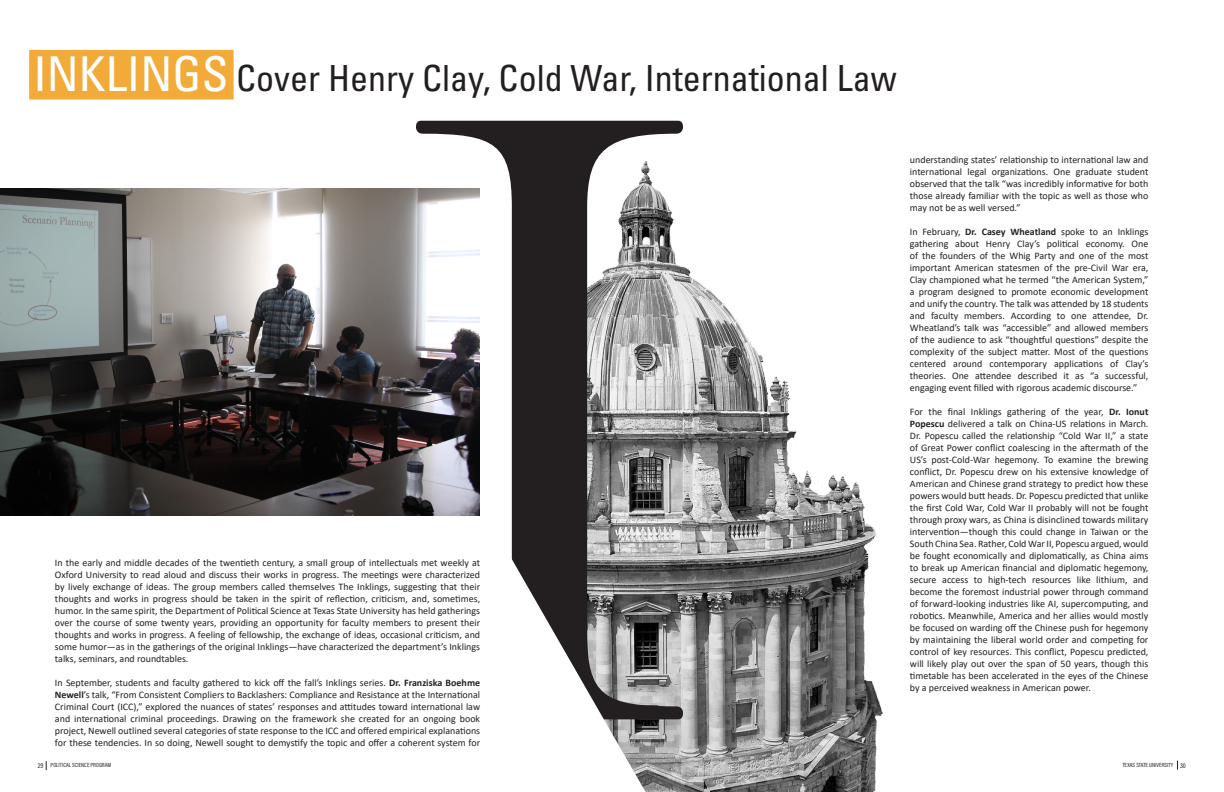
<style>
.page{position:relative;width:1224px;height:792px;background:#fff}
.page>*{position:absolute;margin:0;border:0;box-sizing:border-box;transform-origin:0 0}
.t1{font:1296px "Great Victorian Standard";color:#231f20}
.t2{font:condensed 36px "Univers LT Std";color:#231f20}
.t3{font:10px/12px "Calibri";color:#231f20;text-align:justify}
.t4{font:6px "Acumin Pro Cond";color:#231f20}
.s1{font-size:48px;color:#fff}
.s2{font-weight:700}
.s3{font-size:7px}
</style>
<div class="page">
<div style="left:29px;top:50px;width:205px;height:49px;background:#f2ab39"></div>
<img style="left:523px;top:162px;width:360px;height:630px">
<svg style="left:522px;top:523px;width:124px;height:269px"></svg>
<img style="left:0;top:188px;width:480px;height:328px">
<p class="t2" style="left:34px;top:55px;width:865px"><span class="s1">INKLINGS</span> Cover Henry Clay, Cold War, International Law</p>
<p class="t1" style="left:387px;top:-85px;width:325px">I</p>
<p class="t3" style="left:55px;top:557px;width:427px">In the early and middle decades of the twentieth century, a small group of intellectuals met weekly at Oxford University to read aloud and discuss their works in progress. The meetings were characterized by lively exchange of ideas. The group members called themselves The Inklings, suggesting that their thoughts and works in progress should be taken in the spirit of reflection, criticism, and, sometimes, humor. In the same spirit, the Department of Political Science at Texas State University has held gatherings over the course of some twenty years, providing an opportunity for faculty members to present their thoughts and works in progress. A feeling of fellowship, the exchange of ideas, occasional criticism, and some humor—as in the gatherings of the original Inklings—have characterized the department’s Inklings talks, seminars, and roundtables.</p>
<p class="t3" style="left:55px;top:677px;width:427px">In September, students and faculty gathered to kick off the fall’s Inklings series. <span class="s2">Dr. Franziska Boehme Newell</span>’s talk, “From Consistent Compliers to Backlashers: Compliance and Resistance at the International Criminal Court (ICC),” explored the nuances of states’ responses and attitudes toward international law and international criminal proceedings. Drawing on the framework she created for an ongoing book project, Newell outlined several categories of state response to the ICC and offered empirical explanations for these tendencies. In so doing, Newell sought to demystify the topic and offer a coherent system for</p>
<p class="t4" style="left:38px;top:761px;width:75px"><span class="s3">29</span> POLITICAL SCIENCE PROGRAM</p>
<p class="t3" style="left:910px;top:154px;width:240px">understanding states’ relationship to international law and international legal organizations. One graduate student observed that the talk “was incredibly informative for both those already familiar with the topic as well as those who may not be as well versed.”</p>
<p class="t3" style="left:910px;top:226px;width:240px">In February, <span class="s2">Dr. Casey Wheatland</span> spoke to an Inklings gathering about Henry Clay’s political economy. One of the founders of the Whig Party and one of the most important American statesmen of the pre-Civil War era, Clay championed what he termed “the American System,” a program designed to promote economic development and unify the country. The talk was attended by 18 students and faculty members. According to one attendee, Dr.<br>Wheatland’s talk was “accessible” and allowed members of the audience to ask “thoughtful questions” despite the complexity of the subject matter. Most of the questions centered around contemporary applications of Clay’s theories. One attendee described it as “a successful, engaging event filled with rigorous academic discourse.”</p>
<p class="t3" style="left:910px;top:406px;width:240px">For the final Inklings gathering of the year, <span class="s2">Dr. Ionut Popescu</span> delivered a talk on China-US relations in March.<br>Dr. Popescu called the relationship “Cold War II,” a state of Great Power conflict coalescing in the aftermath of the US’s post-Cold-War hegemony. To examine the brewing conflict, Dr. Popescu drew on his extensive knowledge of American and Chinese grand strategy to predict how these powers would butt heads. Dr. Popescu predicted that unlike the first Cold War, Cold War II probably will not be fought through proxy wars, as China is disinclined towards military intervention—though this could change in Taiwan or the South China Sea. Rather, Cold War II, Popescu argued, would be fought economically and diplomatically, as China aims to break up American financial and diplomatic hegemony, secure access to high-tech resources like lithium, and become the foremost industrial power through command of forward-looking industries like AI, supercomputing, and robotics. Meanwhile, America and her allies would mostly be focused on warding off the Chinese push for hegemony by maintaining the liberal world order and competing for control of key resources. This conflict, Popescu predicted, will likely play out over the span of 50 years, though this timetable has been accelerated in the eyes of the Chinese by a perceived weakness in American power.</p>
<p class="t4" style="left:1122px;top:761px;width:65px">TEXAS STATE UNIVERSITY <span class="s3">30</span></p>
</div>
